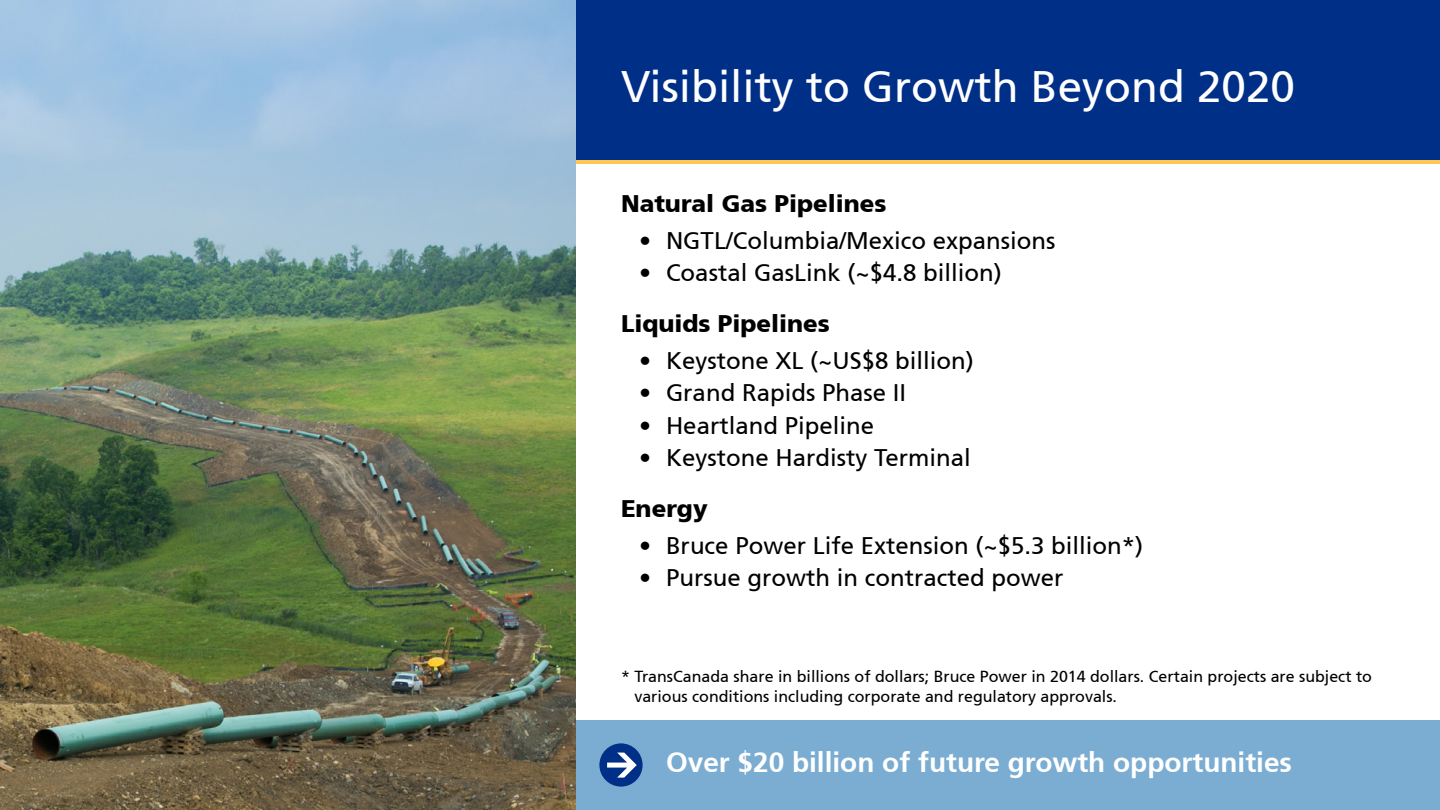
<style>
.page{position:relative;width:1440px;height:810px;background:#fff}
.page>*{position:absolute;margin:0;border:0;box-sizing:border-box;transform-origin:0 0}
.t1{font:44px "Frutiger TC Roman";color:#fff}
.t2{font:28px "Frutiger TC Bold";color:#fff}
.t3{font:24px "Frutiger TC Roman";color:#000}
.t4{font:24px "Frutiger TC Black";color:#000}
.t5{font:16px/20px "Frutiger TC Roman";color:#000}
</style>
<div class="page">
<div style="left:576px;top:0;width:864px;height:162px;background:#002f87"></div>
<img style="left:0;top:0;width:576px;height:810px">
<div style="left:576px;top:720px;width:864px;height:90px;background:#7badd3"></div>
<div style="left:599px;top:743px;width:44px;height:44px;background:#002f87;border-radius:50%"></div>
<svg style="left:607px;top:753px;width:30px;height:25px"></svg>
<hr style="left:576px;top:160px;width:864px;height:4px;background:#ffc557">
<h1 class="t1" style="left:621px;top:60px;width:676px">Visibility to Growth Beyond 2020</h1>
<p class="t4" style="left:621px;top:189px;width:267px">Natural Gas Pipelines</p>
<p class="t3" style="left:639px;top:226px;width:418px">• NGTL/Columbia/Mexico expansions</p>
<p class="t3" style="left:639px;top:259px;width:364px">• Coastal GasLink (~$4.8 billion)</p>
<p class="t4" style="left:621px;top:309px;width:210px">Liquids Pipelines</p>
<p class="t3" style="left:639px;top:346px;width:336px">• Keystone XL (~US$8 billion)</p>
<p class="t3" style="left:639px;top:379px;width:269px">• Grand Rapids Phase II</p>
<p class="t3" style="left:639px;top:411px;width:237px">• Heartland Pipeline</p>
<p class="t3" style="left:639px;top:444px;width:333px">• Keystone Hardisty Terminal</p>
<p class="t4" style="left:621px;top:494px;width:88px">Energy</p>
<p class="t3" style="left:639px;top:531px;width:506px">• Bruce Power Life Extension (~$5.3 billion*)</p>
<p class="t3" style="left:639px;top:564px;width:426px">• Pursue growth in contracted power</p>
<p class="t5" style="left:634px;top:667px;width:739px;text-indent:-13px">* TransCanada share in billions of dollars; Bruce Power in 2014 dollars. Certain projects are subject to various conditions including corporate and regulatory approvals.</p>
<p class="t2" style="left:666px;top:746px;width:628px">Over $20 billion of future growth opportunities</p>
</div>
